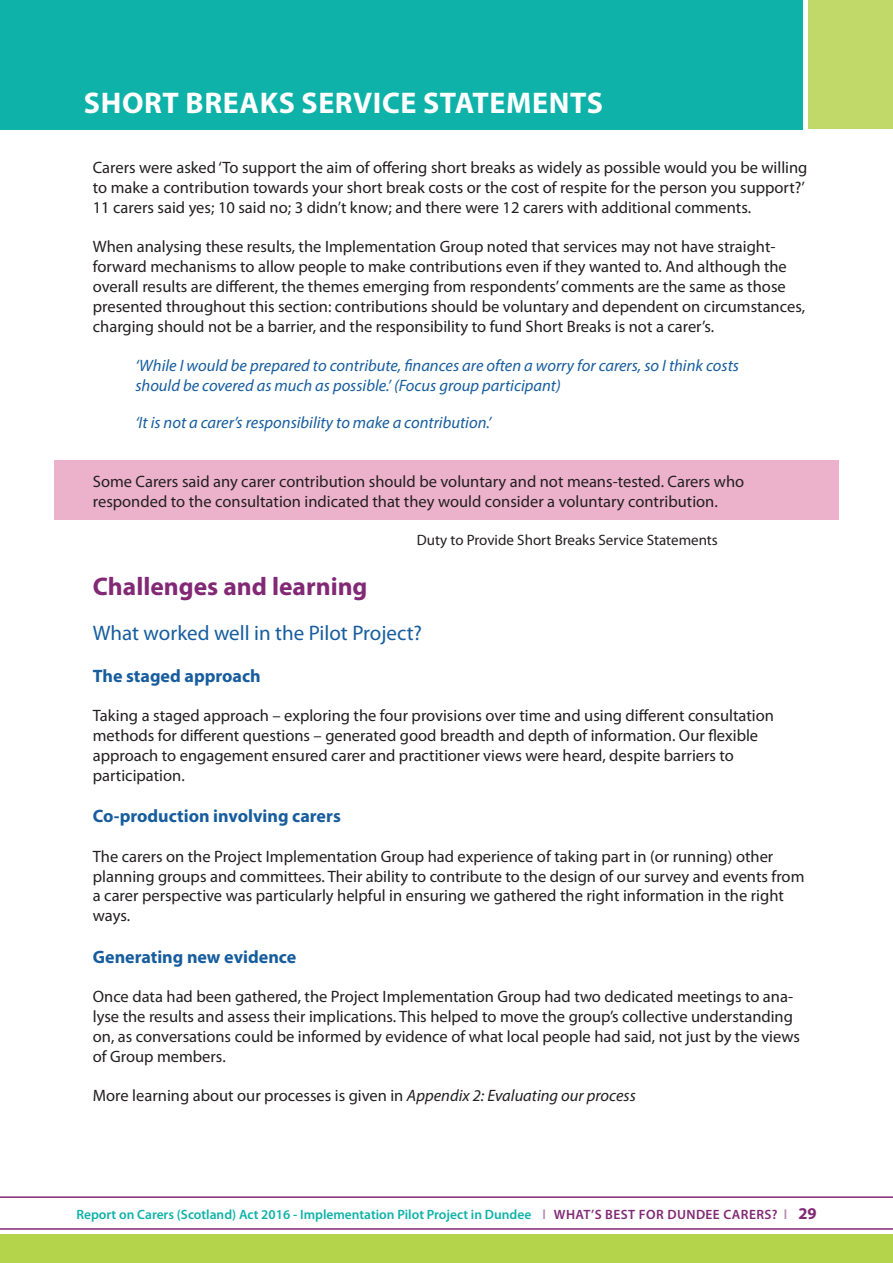
<style>
.page{position:relative;width:893px;height:1263px;background:#fff}
.page>*{position:absolute;margin:0;border:0;box-sizing:border-box;transform-origin:0 0}
.t1{font:700 30px "Myriad Pro";letter-spacing:.02em;color:#fff}
.t2{font:700 25.5px "Myriad Pro";color:#822976}
.t3{font:21px "Myriad Pro";color:#175d9e}
.t4{font:700 18px "Myriad Pro";color:#175d9e}
.t5{font:16.5px/19.8px "Myriad Pro";color:#231f20}
.t6{font:italic 16.5px/19.8px "Myriad Pro";color:#175d9e}
.t7{font:15px "Myriad Pro";color:#231f20}
.t8{font:600 13.5px "Myriad Pro";color:#0eb2a8}
.s1{font-style:italic}
.s2{color:#ba8bb2}
.s3{color:#822976}
.s4{font-weight:700;font-size:16.5px;color:#822976}
</style>
<div class="page">
<div style="left:0;top:1235px;width:893px;height:28px;background:#b3d44b"></div>
<hr style="left:0;top:1196px;width:893px;height:2px;background:#822976">
<hr style="left:0;top:1228px;width:893px;height:2px;background:#822976">
<hr style="left:0;top:0;width:1px;height:129px;background:#0eb2a8">
<div style="left:1px;top:0;width:802px;height:130px;background:#0eb2a8"></div>
<div style="left:808px;top:0;width:85px;height:129px;background:#c1d969"></div>
<div style="left:54px;top:461px;width:785px;height:59px;background:#ecb2cc"></div>
<h1 class="t1" style="left:84px;top:83px;width:521px">SHORT BREAKS SERVICE STATEMENTS</h1>
<p class="t5" style="left:93px;top:158px;width:716px">Carers were asked ‘To support the aim of offering short breaks as widely as possible would you be willing to make a contribution towards your short break costs or the cost of respite for the person you support?’<br>11 carers said yes; 10 said no; 3 didn’t know; and there were 12 carers with additional comments.</p>
<p class="t5" style="left:93px;top:237px;width:714px">When analysing these results, the Implementation Group noted that services may not have straight&shy;forward mechanisms to allow people to make contributions even if they wanted to. And although the overall results are different, the themes emerging from respondents’ comments are the same as those presented throughout this section: contributions should be voluntary and dependent on circumstances, charging should not be a barrier, and the responsibility to fund Short Breaks is not a carer’s.</p>
<p class="t6" style="left:135px;top:356px;width:605px">‘While I would be prepared to contribute, finances are often a worry for carers, so I think costs should be covered as much as possible.’ (Focus group participant)</p>
<p class="t6" style="left:135px;top:412px;width:357px">‘It is not a carer’s responsibility to make a contribution.’</p>
<p class="t5" style="left:93px;top:472px;width:653px">Some Carers said any carer contribution should be voluntary and not means-tested. Carers who responded to the consultation indicated that they would consider a voluntary contribution.</p>
<p class="t7" style="left:417px;top:531px;width:302px">Duty to Provide Short Breaks Service Statements</p>
<h2 class="t2" style="left:93px;top:570px;width:276px">Challenges and learning</h2>
<p class="t3" style="left:93px;top:620px;width:331px">What worked well in the Pilot Project?</p>
<p class="t4" style="left:93px;top:664px;width:169px">The staged approach</p>
<p class="t5" style="left:93px;top:706px;width:683px">Taking a staged approach – exploring the four provisions over time and using different consultation methods for different questions – generated good breadth and depth of information. Our flexible approach to engagement ensured carer and practitioner views were heard, despite barriers to participation.</p>
<p class="t4" style="left:93px;top:804px;width:249px">Co-production involving carers</p>
<p class="t5" style="left:93px;top:846px;width:713px">The carers on the Project Implementation Group had experience of taking part in (or running) other planning groups and committees. Their ability to contribute to the design of our survey and events from a carer perspective was particularly helpful in ensuring we gathered the right information in the right ways.</p>
<p class="t4" style="left:93px;top:945px;width:205px">Generating new evidence</p>
<p class="t5" style="left:93px;top:986px;width:709px">Once data had been gathered, the Project Implementation Group had two dedicated meetings to ana&shy;lyse the results and assess their implications. This helped to move the group’s collective understanding on, as conversations could be informed by evidence of what local people had said, not just by the views of Group members.</p>
<p class="t5" style="left:93px;top:1085px;width:545px">More learning about our processes is given in <span class="s1">Appendix 2: Evaluating our process</span></p>
<p class="t8" style="left:76px;top:1206px;width:742px">Report on Carers (Scotland) Act 2016 - Implementation Pilot Project in Dundee <span class="s2">l</span> <span class="s3">WHAT’S BEST FOR DUNDEE CARERS?</span> <span class="s2">l</span> <span class="s4">29</span></p>
</div>
